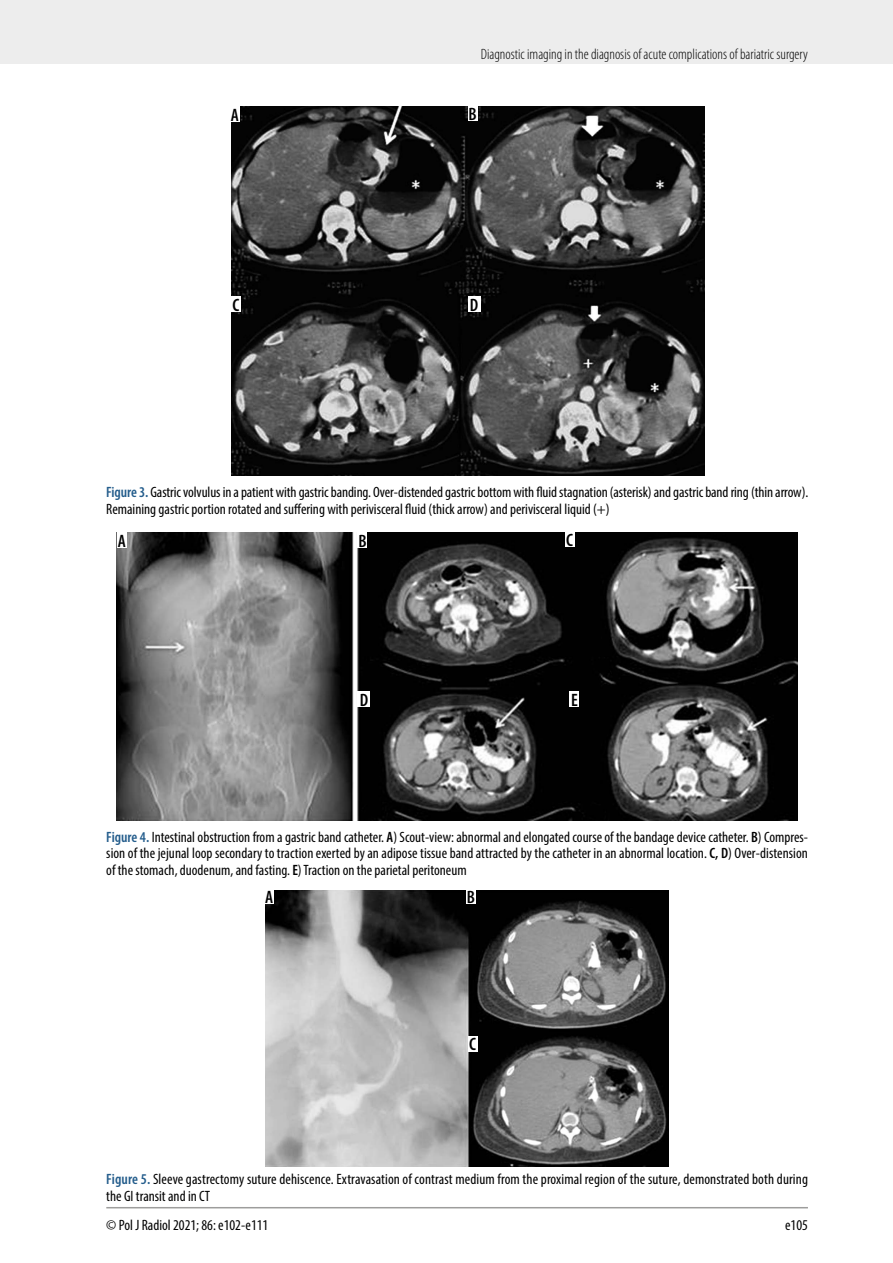
<style>
.page{position:relative;width:893px;height:1263px;background:#fff}
.page>*{position:absolute;margin:0;border:0;box-sizing:border-box;transform-origin:0 0}
.t1{font:600 condensed 18px "Myriad Pro";color:#000}
.t2{font:condensed 15px/16.5px "Myriad Pro";color:#000}
.t3{font:300 condensed 15px "Myriad Pro";color:#000}
.s1{font-weight:600;color:#245d8c}
.s2{font-weight:600}
</style>
<div class="page">
<div style="left:0;top:0;width:893px;height:64px;background:#ededed"></div>
<hr style="left:106px;top:1207px;width:702px;height:1px;background:#9d9d9c">
<img style="left:231px;top:106px;width:473px;height:369px">
<img style="left:117px;top:533px;width:680px;height:287px">
<div style="left:230px;top:106px;width:10px;height:16px;background:#fff"></div>
<div style="left:468px;top:106px;width:9px;height:15px;background:#fff"></div>
<div style="left:231px;top:296px;width:10px;height:15px;background:#fff"></div>
<div style="left:468px;top:296px;width:12px;height:15px;background:#fff"></div>
<div style="left:117px;top:533px;width:10px;height:15px;background:#fff"></div>
<div style="left:357px;top:533px;width:10px;height:15px;background:#fff"></div>
<div style="left:565px;top:532px;width:9px;height:15px;background:#fff"></div>
<div style="left:357px;top:691px;width:13px;height:15px;background:#fff"></div>
<div style="left:569px;top:691px;width:10px;height:15px;background:#fff"></div>
<img style="left:265px;top:891px;width:403px;height:275px">
<div style="left:264px;top:889px;width:10px;height:15px;background:#fff"></div>
<div style="left:466px;top:889px;width:10px;height:15px;background:#fff"></div>
<div style="left:468px;top:1036px;width:9px;height:15px;background:#fff"></div>
<p class="t3" style="left:481px;top:45px;width:329px">Diagnostic imaging in the diagnosis of acute complications of bariatric surgery</p>
<p class="t1" style="left:231px;top:104px;width:10px">A</p>
<p class="t1" style="left:469px;top:103px;width:10px">B</p>
<p class="t1" style="left:232px;top:294px;width:8px">C</p>
<p class="t1" style="left:470px;top:294px;width:10px">D</p>
<p class="t2" style="left:106px;top:484px;width:703px"><span class="s1">Figure 3.</span> Gastric volvulus in a patient with gastric banding. Over-distended gastric bottom with fluid stagnation (asterisk) and gastric band ring (thin arrow).<br>Remaining gastric portion rotated and suffering with perivisceral fluid (thick arrow) and perivisceral liquid (+)</p>
<p class="t1" style="left:118px;top:530px;width:10px">A</p>
<p class="t1" style="left:358px;top:530px;width:10px">B</p>
<p class="t1" style="left:566px;top:529px;width:8px">C</p>
<p class="t1" style="left:360px;top:688px;width:10px">D</p>
<p class="t1" style="left:571px;top:688px;width:8px">E</p>
<p class="t2" style="left:106px;top:828px;width:703px;text-align:justify"><span class="s1">Figure 4.</span> Intestinal obstruction from a gastric band catheter. <span class="s2">A</span>) Scout-view: abnormal and elongated course of the bandage device catheter. <span class="s2">B</span>) Compres&shy;sion of the jejunal loop secondary to traction exerted by an adipose tissue band attracted by the catheter in an abnormal location. <span class="s2">C, D</span>) Over-distension of the stomach, duodenum, and fasting. <span class="s2">E</span>) Traction on the parietal peritoneum</p>
<p class="t1" style="left:265px;top:886px;width:10px">A</p>
<p class="t1" style="left:467px;top:886px;width:10px">B</p>
<p class="t1" style="left:469px;top:1033px;width:8px">C</p>
<p class="t2" style="left:106px;top:1171px;width:703px"><span class="s1">Figure 5.</span> Sleeve gastrectomy suture dehiscence. Extravasation of contrast medium from the proximal region of the suture, demonstrated both during the GI transit and in CT</p>
<p class="t2" style="left:106px;top:1216px;width:164px">© Pol J Radiol 2021; 86: e102-e111</p>
<p class="t2" style="left:785px;top:1216px;width:24px">e105</p>
</div>
